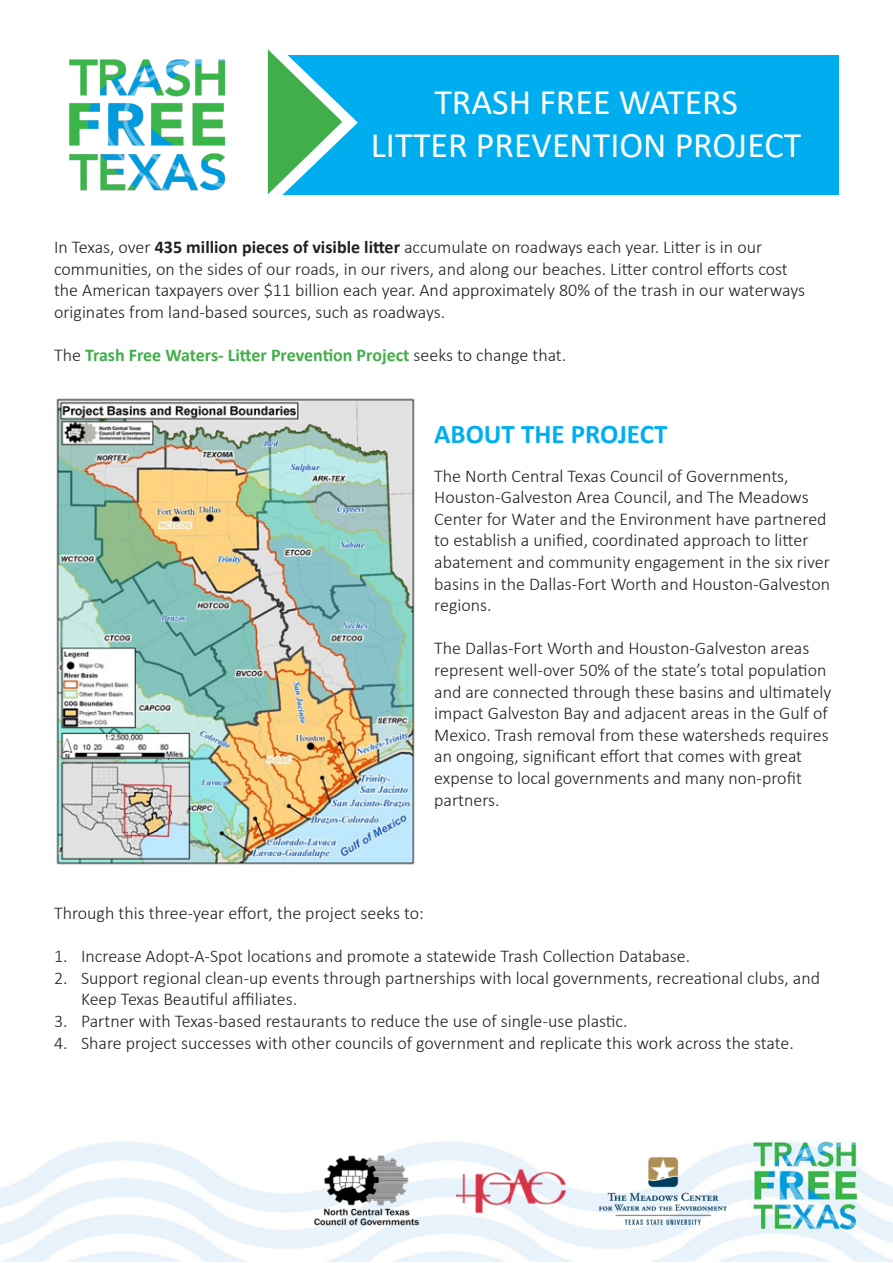
<style>
.page{position:relative;width:893px;height:1263px;background:#fff}
.page>*{position:absolute;margin:0;border:0;box-sizing:border-box;transform-origin:0 0}
.t1{font:36px "Calibri";color:#fff}
.t2{font:700 27px "Calibri";color:#00aeef}
.t3{font:300 18px/21.6px "Calibri";color:#231f20}
.t4{font:700 18px "Calibri";color:#40ae49}
.s1{font-weight:700}
.s2{font-weight:300;color:#231f20}
</style>
<div class="page">
<div style="left:271px;top:55px;width:567px;height:139px;background:#00aeef"></div>
<img style="left:0;top:1140px;width:893px;height:121px">
<img style="left:69px;top:59px;width:157px;height:132px">
<img style="left:56px;top:398px;width:359px;height:468px">
<svg style="left:267px;top:49px;width:91px;height:146px"></svg>
<img style="left:600px;top:1157px;width:126px;height:67px">
<img style="left:456px;top:1169px;width:109px;height:43px">
<img style="left:312px;top:1155px;width:109px;height:72px">
<p class="t1" style="left:434px;top:77px;width:305px">TRASH FREE WATERS</p>
<p class="t1" style="left:371px;top:121px;width:432px">LITTER PREVENTION PROJECT</p>
<p class="t3" style="left:54px;top:236px;width:752px">In Texas, over <span class="s1">435 million pieces of visible litter</span> accumulate on roadways each year. Litter is in our communities, on the sides of our roads, in our rivers, and along our beaches. Litter control efforts cost the American taxpayers over $11 billion each year. And approximately 80% of the trash in our waterways originates from land-based sources, such as roadways.</p>
<p class="t4" style="left:54px;top:342px;width:514px"><span class="s2">The</span> Trash Free Waters- Litter Prevention Project <span class="s2">seeks to change that.</span></p>
<p class="t2" style="left:434px;top:415px;width:235px">ABOUT THE PROJECT</p>
<p class="t3" style="left:434px;top:465px;width:398px">The North Central Texas Council of Governments, Houston-Galveston Area Council, and The Meadows Center for Water and the Environment have partnered to establish a unified, coordinated approach to litter abatement and community engagement in the six river basins in the Dallas-Fort Worth and Houston-Galveston regions.</p>
<p class="t3" style="left:434px;top:637px;width:399px">The Dallas-Fort Worth and Houston-Galveston areas represent well-over 50% of the state’s total population and are connected through these basins and ultimately impact Galveston Bay and adjacent areas in the Gulf of Mexico. Trash removal from these watersheds requires an ongoing, significant effort that comes with great expense to local governments and many non-profit partners.</p>
<p class="t3" style="left:54px;top:902px;width:371px">Through this three-year effort, the project seeks to:</p>
<p class="t3" style="left:54px;top:945px;width:638px">1. Increase Adopt-A-Spot locations and promote a statewide Trash Collection Database.</p>
<p class="t3" style="left:81px;top:967px;width:741px;text-indent:-27px">2. Support regional clean-up events through partnerships with local governments, recreational clubs, and<br>Keep Texas Beautiful affiliates.</p>
<p class="t3" style="left:54px;top:1010px;width:575px">3. Partner with Texas-based restaurants to reduce the use of single-use plastic.</p>
<p class="t3" style="left:54px;top:1031px;width:741px">4. Share project successes with other councils of government and replicate this work across the state.</p>
</div>
